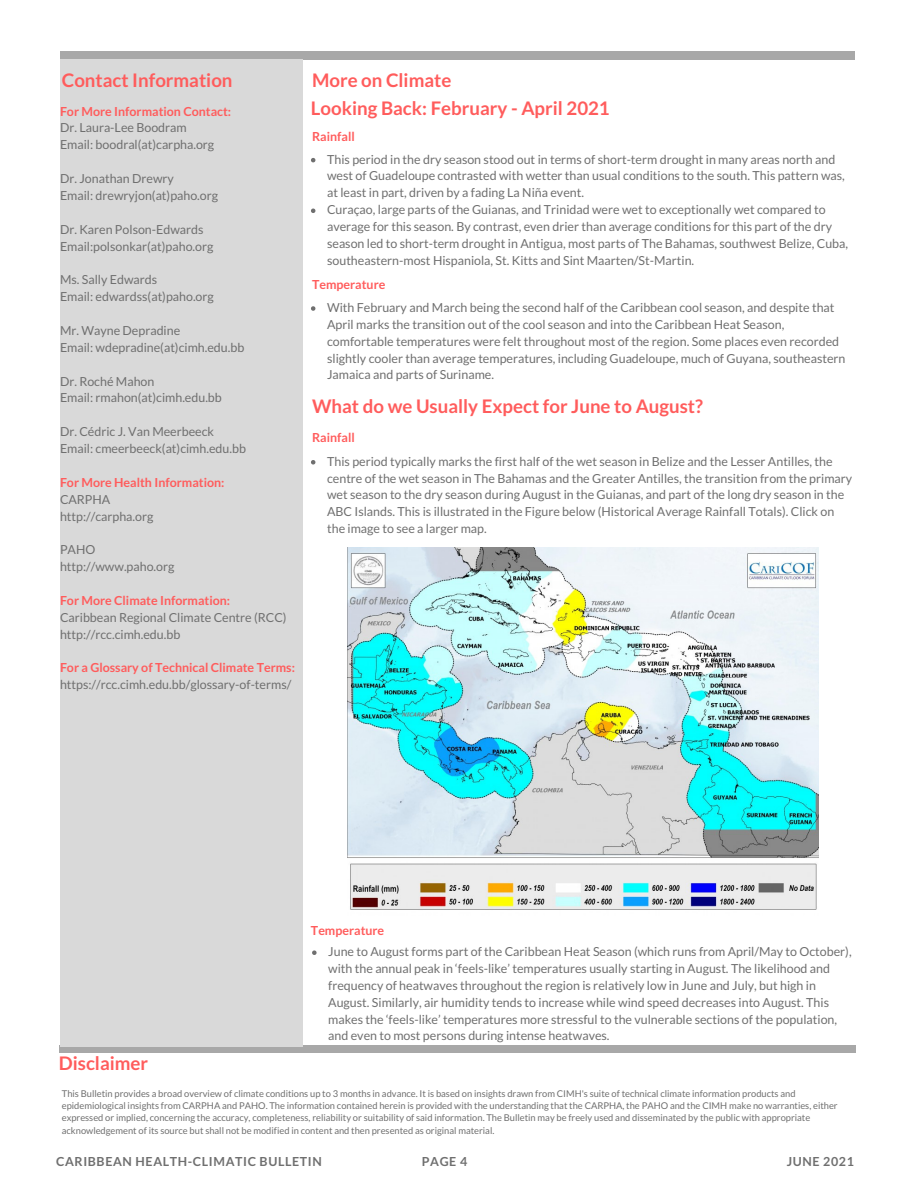
<style>
.page{position:relative;width:918px;height:1188px;background:#fff}
.page>*{position:absolute;margin:0;border:0;box-sizing:border-box;transform-origin:0 0}
.t1{font:700 18.75px "Lato";color:#ff5c5c}
.t2{font:12.45px/16.8px "Lato";color:#6f6f6f}
.t3{font:700 12.45px "Lato";color:#ff5c5c}
.t4{font:700 12.45px "Lato";letter-spacing:.05em;color:#6f6f6f}
.t5{font:9.3px/12.3px "Lato";color:#6f6f6f}
</style>
<div class="page">
<img style="left:347px;top:547px;width:472px;height:363px">
<div style="left:60px;top:52px;width:794px;height:8px;background:#a8a8a8"></div>
<div style="left:59px;top:1046px;width:797px;height:7px;background:#a8a8a8"></div>
<div style="left:60px;top:59px;width:243px;height:988px;background:#d9d9d9"></div>
<svg style="left:311px;top:306px;width:4px;height:5px"></svg>
<svg style="left:311px;top:158px;width:4px;height:4px"></svg>
<svg style="left:311px;top:209px;width:4px;height:4px"></svg>
<svg style="left:311px;top:460px;width:4px;height:5px"></svg>
<svg style="left:312px;top:950px;width:5px;height:5px"></svg>
<p class="t1" style="left:62px;top:68px;width:172px">Contact Information</p>
<p class="t3" style="left:60px;top:103px;width:173px">For More Information Contact:</p>
<p class="t2" style="left:60px;top:119px;width:128px">Dr. Laura-Lee Boodram</p>
<p class="t2" style="left:60px;top:136px;width:156px">Email: boodral(at)carpha.org</p>
<p class="t2" style="left:60px;top:170px;width:115px">Dr. Jonathan Drewry</p>
<p class="t2" style="left:60px;top:187px;width:160px">Email: drewryjon(at)paho.org</p>
<p class="t2" style="left:60px;top:221px;width:145px">Dr. Karen Polson-Edwards</p>
<p class="t2" style="left:60px;top:237px;width:155px">Email:polsonkar(at)paho.org</p>
<p class="t2" style="left:60px;top:271px;width:99px">Ms. Sally Edwards</p>
<p class="t2" style="left:60px;top:288px;width:155px">Email: edwardss(at)paho.org</p>
<p class="t2" style="left:60px;top:322px;width:122px">Mr. Wayne Depradine</p>
<p class="t2" style="left:60px;top:339px;width:186px">Email: wdepradine(at)cimh.edu.bb</p>
<p class="t2" style="left:60px;top:372px;width:96px">Dr. Roché Mahon</p>
<p class="t2" style="left:60px;top:389px;width:163px">Email: rmahon(at)cimh.edu.bb</p>
<p class="t2" style="left:60px;top:423px;width:156px">Dr. Cédric J. Van Meerbeeck</p>
<p class="t2" style="left:60px;top:440px;width:187px">Email: cmeerbeeck(at)cimh.edu.bb</p>
<p class="t3" style="left:60px;top:475px;width:166px">For More Health Information:</p>
<p class="t2" style="left:60px;top:491px;width:52px">CARPHA</p>
<p class="t2" style="left:60px;top:507px;width:95px">http://carpha.org</p>
<p class="t2" style="left:60px;top:541px;width:37px">PAHO</p>
<p class="t2" style="left:60px;top:558px;width:116px">http://www.paho.org</p>
<p class="t3" style="left:60px;top:593px;width:172px">For More Climate Information:</p>
<p class="t2" style="left:60px;top:609px;width:228px">Caribbean Regional Climate Centre (RCC)</p>
<p class="t2" style="left:60px;top:626px;width:122px">http://rcc.cimh.edu.bb</p>
<p class="t3" style="left:60px;top:660px;width:236px">For a Glossary of Technical Climate Terms:</p>
<p class="t2" style="left:60px;top:676px;width:233px">https://rcc.cimh.edu.bb/glossary-of-terms/</p>
<p class="t1" style="left:312px;top:68px;width:141px">More on Climate</p>
<p class="t1" style="left:311px;top:96px;width:300px">Looking Back: February - April 2021</p>
<p class="t3" style="left:312px;top:129px;width:44px">Rainfall</p>
<p class="t2" style="left:327px;top:150px;width:519px">This period in the dry season stood out in terms of short-term drought in many areas north and west of Guadeloupe contrasted with wetter than usual conditions to the south. This pattern was, at least in part, driven by a fading La Niña event.</p>
<p class="t2" style="left:327px;top:201px;width:523px">Curaçao, large parts of the Guianas, and Trinidad were wet to exceptionally wet compared to average for this season. By contrast, even drier than average conditions for this part of the dry season led to short-term drought in Antigua, most parts of The Bahamas, southwest Belize, Cuba, southeastern-most Hispaniola, St. Kitts and Sint Maarten/St-Martin.</p>
<p class="t3" style="left:312px;top:277px;width:75px">Temperature</p>
<p class="t2" style="left:327px;top:299px;width:520px">With February and March being the second half of the Caribbean cool season, and despite that April marks the transition out of the cool season and into the Caribbean Heat Season, comfortable temperatures were felt throughout most of the region. Some places even recorded slightly cooler than average temperatures, including Guadeloupe, much of Guyana, southeastern Jamaica and parts of Suriname.</p>
<p class="t1" style="left:312px;top:395px;width:392px">What do we Usually Expect for June to August?</p>
<p class="t2" style="left:327px;top:452px;width:527px">This period typically marks the first half of the wet season in Belize and the Lesser Antilles, the centre of the wet season in The Bahamas and the Greater Antilles, the transition from the primary wet season to the dry season during August in the Guianas, and part of the long dry season in the ABC Islands. This is illustrated in the Figure below (Historical Average Rainfall Totals). Click on the image to see a larger map.</p>
<p class="t3" style="left:312px;top:430px;width:44px">Rainfall</p>
<p class="t1" style="left:59px;top:1052px;width:91px">Disclaimer</p>
<p class="t3" style="left:311px;top:922px;width:75px">Temperature</p>
<p class="t2" style="left:328px;top:943px;width:525px">June to August forms part of the Caribbean Heat Season (which runs from April/May to October), with the annual peak in ‘feels-like’ temperatures usually starting in August. The likelihood and frequency of heatwaves throughout the region is relatively low in June and July, but high in August. Similarly, air humidity tends to increase while wind speed decreases into August. This makes the ‘feels-like’ temperatures more stressful to the vulnerable sections of the population, and even to most persons during intense heatwaves.</p>
<p class="t5" style="left:62px;top:1087px;width:777px">This Bulletin provides a broad overview of climate conditions up to 3 months in advance. It is based on insights drawn from CIMH's suite of technical climate information products and epidemiological insights from CARPHA and PAHO. The information contained herein is provided with the understanding that the CARPHA, the PAHO and the CIMH make no warranties, either expressed or implied, concerning the accuracy, completeness, reliability or suitability of said information. The Bulletin may be freely used and disseminated by the public with appropriate acknowledgement of its source but shall not be modified in content and then presented as original material.</p>
<p class="t4" style="left:422px;top:1153px;width:47px">PAGE 4</p>
<p class="t4" style="left:56px;top:1153px;width:267px">CARIBBEAN HEALTH-CLIMATIC BULLETIN</p>
<p class="t4" style="left:787px;top:1153px;width:69px">JUNE 2021</p>
</div>
